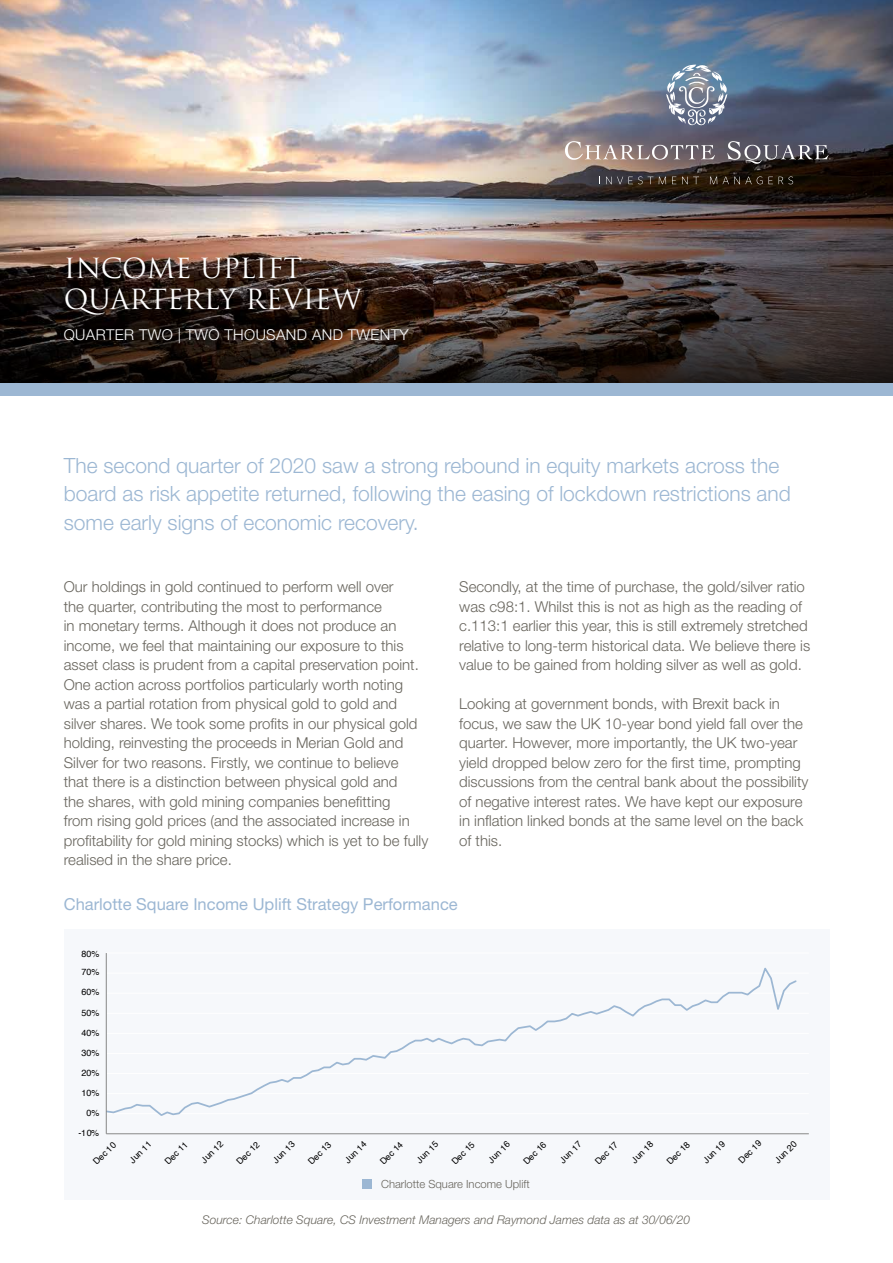
<style>
.page{position:relative;width:893px;height:1263px;background:#fff}
.page>*{position:absolute;margin:0;border:0;box-sizing:border-box;transform-origin:0 0}
.t1{font:27px/31.5px "Trajan Pro";color:#fff}
.t2{font:300 21px/28.5px "Helvetica Neue LT Std";color:#9cb7d3}
.t3{font:16.5px "Helvetica Neue LT Std";color:#9cb7d3}
.t4{font:300 15px/19.5px "Helvetica Neue LT Std";color:#68655d}
.t5{font:300 15px "Helvetica Neue LT Std";letter-spacing:.025em;color:#fff}
.t6{font:italic 300 12px "Helvetica Neue LT Std";color:#68655d}
.t7{font:300 11.25px "Helvetica Neue LT Std";color:#68655d}
.t8{font:9px "Helvetica";color:#000}
</style>
<div class="page">
<img style="left:0;top:0;width:421px;height:239px">
<img style="left:421px;top:0;width:472px;height:239px">
<svg style="left:0;top:239px;width:893px;height:144px;background:#40322c"></svg>
<div style="left:64px;top:929px;width:765px;height:270px;background:#f6f8fb"></div>
<svg style="left:565px;top:141px;width:150px;height:19px;background:#9a8d8d"></svg>
<svg style="left:727px;top:141px;width:102px;height:23px;background:#626067"></svg>
<svg style="left:606px;top:176px;width:47px;height:8px"></svg>
<svg style="left:659px;top:177px;width:7px;height:7px"></svg>
<svg style="left:672px;top:177px;width:4px;height:7px"></svg>
<svg style="left:682px;top:177px;width:17px;height:7px"></svg>
<svg style="left:710px;top:176px;width:63px;height:8px"></svg>
<svg style="left:779px;top:176px;width:14px;height:8px"></svg>
<svg style="left:665px;top:62px;width:64px;height:64px;background:#8795a9"></svg>
<div style="left:363px;top:1179px;width:9px;height:9px;background:#9cb7d3"></div>
<div style="left:0;top:383px;width:893px;height:12px;background:#9cb7d3"></div>
<hr style="left:106px;top:993px;width:703px;height:1px;background:#fff">
<hr style="left:106px;top:1013px;width:703px;height:1px;background:#fff">
<hr style="left:106px;top:1033px;width:703px;height:1px;background:#fff">
<hr style="left:106px;top:1053px;width:703px;height:1px;background:#fff">
<hr style="left:106px;top:1073px;width:703px;height:1px;background:#fff">
<hr style="left:106px;top:1093px;width:703px;height:1px;background:#fff">
<hr style="left:106px;top:1113px;width:703px;height:1px;background:#fff">
<hr style="left:106px;top:1133px;width:703px;height:1px;background:#868686">
<hr style="left:106px;top:973px;width:703px;height:1px;background:#fff">
<hr style="left:106px;top:953px;width:703px;height:1px;background:#fff">
<svg style="left:105px;top:964px;width:692px;height:153px"></svg>
<hr style="left:106px;top:953px;width:1px;height:181px;background:#868686">
<h1 class="t1" style="left:64px;top:252px;width:299px">INCOME UPLIFT<br>QUARTERLY REVIEW</h1>
<p class="t5" style="left:64px;top:326px;width:346px">QUARTER TWO | TWO THOUSAND AND TWENTY</p>
<h2 class="t2" style="left:64px;top:451px;width:729px">The second quarter of 2020 saw a strong rebound in equity markets across the board as risk appetite returned, following the easing of lockdown restrictions and some early signs of economic recovery.</h2>
<p class="t4" style="left:64px;top:577px;width:366px">Our holdings in gold continued to perform well over<br>the quarter, contributing the most to performance<br>in monetary terms. Although it does not produce an income, we feel that maintaining our exposure to this asset class is prudent from a capital preservation point.<br>One action across portfolios particularly worth noting was a partial rotation from physical gold to gold and silver shares. We took some profits in our physical gold holding, reinvesting the proceeds in Merian Gold and Silver for two reasons. Firstly, we continue to believe<br>that there is a distinction between physical gold and<br>the shares, with gold mining companies benefitting<br>from rising gold prices (and the associated increase in profitability for gold mining stocks) which is yet to be fully realised in the share price.</p>
<p class="t4" style="left:459px;top:577px;width:352px">Secondly, at the time of purchase, the gold/silver ratio was c98:1. Whilst this is not as high as the reading of c.113:1 earlier this year, this is still extremely stretched relative to long-term historical data. We believe there is value to be gained from holding silver as well as gold.</p>
<p class="t4" style="left:459px;top:694px;width:351px">Looking at government bonds, with Brexit back in focus, we saw the UK 10-year bond yield fall over the quarter. However, more importantly, the UK two-year yield dropped below zero for the first time, prompting discussions from the central bank about the possibility of negative interest rates. We have kept our exposure in inflation linked bonds at the same level on the back of this.</p>
<p class="t3" style="left:64px;top:894px;width:395px">Charlotte Square Income Uplift Strategy Performance</p>
<p class="t8" style="left:81px;top:947px;width:19px">80%</p>
<p class="t8" style="left:81px;top:965px;width:19px">70%</p>
<p class="t8" style="left:82px;top:985px;width:19px">60%</p>
<p class="t8" style="left:82px;top:1005px;width:19px">50%</p>
<p class="t8" style="left:82px;top:1025px;width:19px">40%</p>
<p class="t8" style="left:82px;top:1046px;width:19px">30%</p>
<p class="t8" style="left:82px;top:1066px;width:19px">20%</p>
<p class="t8" style="left:82px;top:1086px;width:19px">10%</p>
<p class="t8" style="left:87px;top:1106px;width:14px">0%</p>
<p class="t8" style="left:79px;top:1126px;width:22px">-10%</p>
<p class="t8" style="left:90px;top:1158px;width:30px;rotate:-45deg">Dec 10</p>
<p class="t8" style="left:126px;top:1156px;width:28px;rotate:-45deg">Jun 11</p>
<p class="t8" style="left:161px;top:1158px;width:30px;rotate:-45deg">Dec 11</p>
<p class="t8" style="left:198px;top:1156px;width:28px;rotate:-45deg">Jun 12</p>
<p class="t8" style="left:233px;top:1158px;width:30px;rotate:-45deg">Dec 12</p>
<p class="t8" style="left:413px;top:1156px;width:28px;rotate:-45deg">Jun 15</p>
<p class="t8" style="left:448px;top:1158px;width:30px;rotate:-45deg">Dec 15</p>
<p class="t8" style="left:485px;top:1156px;width:28px;rotate:-45deg">Jun 16</p>
<p class="t8" style="left:520px;top:1158px;width:30px;rotate:-45deg">Dec 16</p>
<p class="t8" style="left:556px;top:1156px;width:28px;rotate:-45deg">Jun 17</p>
<p class="t8" style="left:592px;top:1158px;width:30px;rotate:-45deg">Dec 17</p>
<p class="t8" style="left:628px;top:1156px;width:28px;rotate:-45deg">Jun 18</p>
<p class="t8" style="left:663px;top:1158px;width:30px;rotate:-45deg">Dec 18</p>
<p class="t8" style="left:700px;top:1156px;width:28px;rotate:-45deg">Jun 19</p>
<p class="t8" style="left:735px;top:1156px;width:30px;rotate:-45deg">Dec 19</p>
<p class="t8" style="left:771px;top:1156px;width:28px;rotate:-45deg">Jun 20</p>
<p class="t8" style="left:269px;top:1156px;width:28px;rotate:-45deg">Jun 13</p>
<p class="t8" style="left:305px;top:1158px;width:30px;rotate:-45deg">Dec 13</p>
<p class="t8" style="left:341px;top:1156px;width:28px;rotate:-45deg">Jun 14</p>
<p class="t8" style="left:377px;top:1158px;width:30px;rotate:-45deg">Dec 14</p>
<p class="t7" style="left:381px;top:1177px;width:150px">Charlotte Square Income Uplift</p>
<p class="t6" style="left:202px;top:1213px;width:489px">Source: Charlotte Square, CS Investment Managers and Raymond James data as at 30/06/20</p>
</div>
